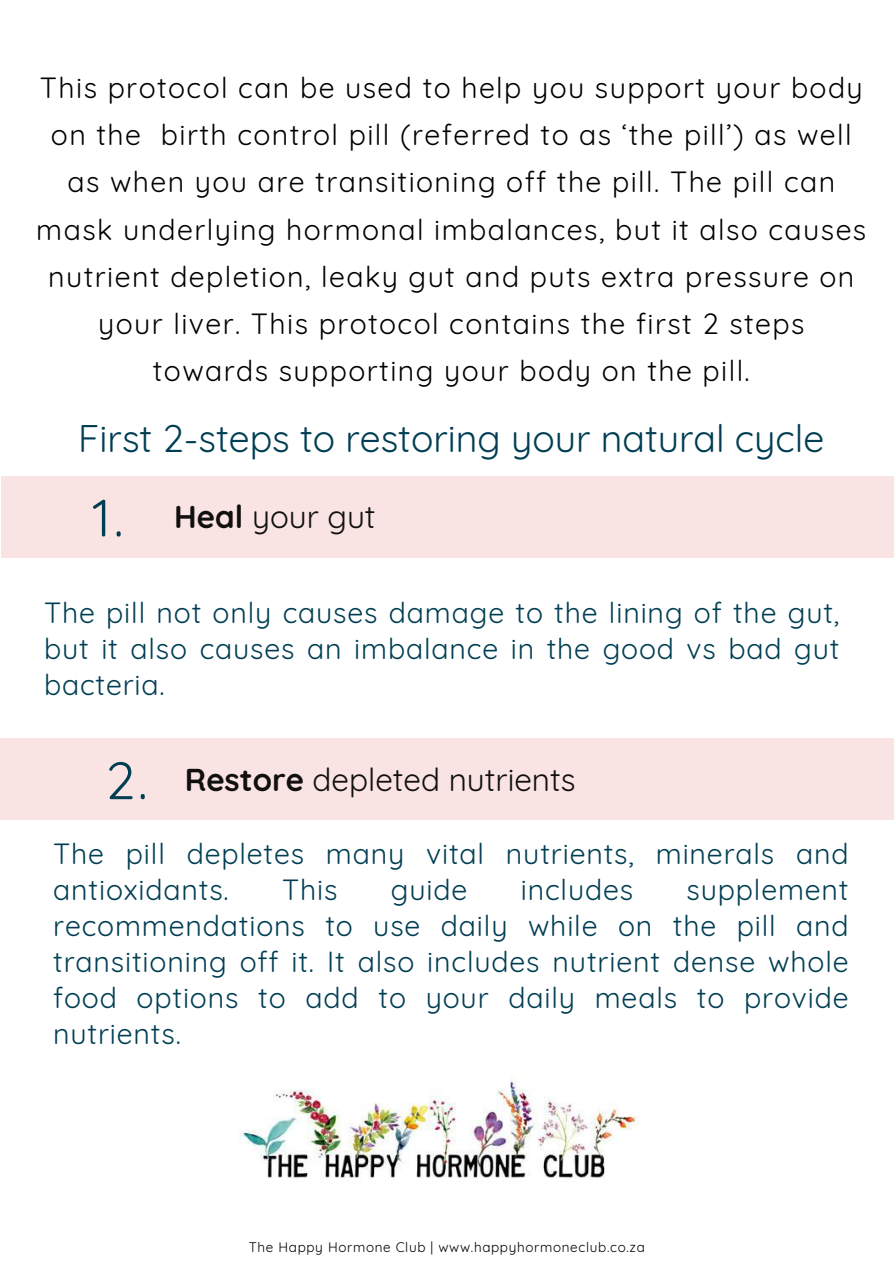
<style>
.page{position:relative;width:894px;height:1264px;background:#fff}
.page>*{position:absolute;margin:0;border:0;box-sizing:border-box;transform-origin:0 0}
.t1{font:52.5px "Quicksand";color:#003e53}
.t2{font:37.5px "Quicksand";color:#003e53}
.t3{font:31.5px "Quicksand";color:#11100e}
.t4{font:28.5px/36px "Quicksand";letter-spacing:.03em;color:#003e53;text-align:justify}
.t5{font:28.5px/47.2px "Quicksand";letter-spacing:.05em;color:#000;text-align:center}
.t6{font:13.5px "Quicksand";letter-spacing:.05em;color:#000}
.s1{font-weight:700}
</style>
<div class="page">
<div style="left:1px;top:476px;width:892px;height:81px;background:#f9e3e3"></div>
<div style="left:0;top:738px;width:893px;height:82px;background:#f9e3e3"></div>
<img style="left:239px;top:1076px;width:400px;height:102px">
<p class="t5" style="left:36px;top:63px;width:831px">This protocol can be used to help you support your body on the birth control pill (referred to as ‘the pill’) as well as when you are transitioning off the pill. The pill can mask underlying hormonal imbalances, but it also causes nutrient depletion, leaky gut and puts extra pressure on your liver. This protocol contains the first 2 steps<br>towards supporting your body on the pill.</p>
<h2 class="t2" style="left:78px;top:415px;width:747px">First 2-steps to restoring your natural cycle</h2>
<h1 class="t1" style="left:92px;top:484px;width:33px">1.</h1>
<p class="t3" style="left:174px;top:496px;width:203px"><span class="s1">Heal</span> your gut</p>
<p class="t4" style="left:44px;top:594px;width:796px">The pill not only causes damage to the lining of the gut, but it also causes an imbalance in the good vs bad gut bacteria.</p>
<h1 class="t1" style="left:106px;top:746px;width:43px">2.</h1>
<p class="t3" style="left:185px;top:759px;width:392px"><span class="s1">Restore</span> depleted nutrients</p>
<p class="t4" style="left:53px;top:835px;width:796px">The pill depletes many vital nutrients, minerals and antioxidants.</p>
<p class="t4" style="left:53px;top:871px;width:796px;text-indent:633px">supplement recommendations to use daily while on the pill and transitioning off it. It also includes nutrient dense whole food options to add to your daily meals to provide nutrients.</p>
<p class="t4" style="left:282px;top:871px;width:57px">This</p>
<p class="t4" style="left:391px;top:871px;width:78px">guide</p>
<p class="t4" style="left:520px;top:871px;width:114px">includes</p>
<p class="t6" style="left:249px;top:1238px;width:397px">The Happy Hormone Club | www.happyhormoneclub.co.za</p>
</div>
